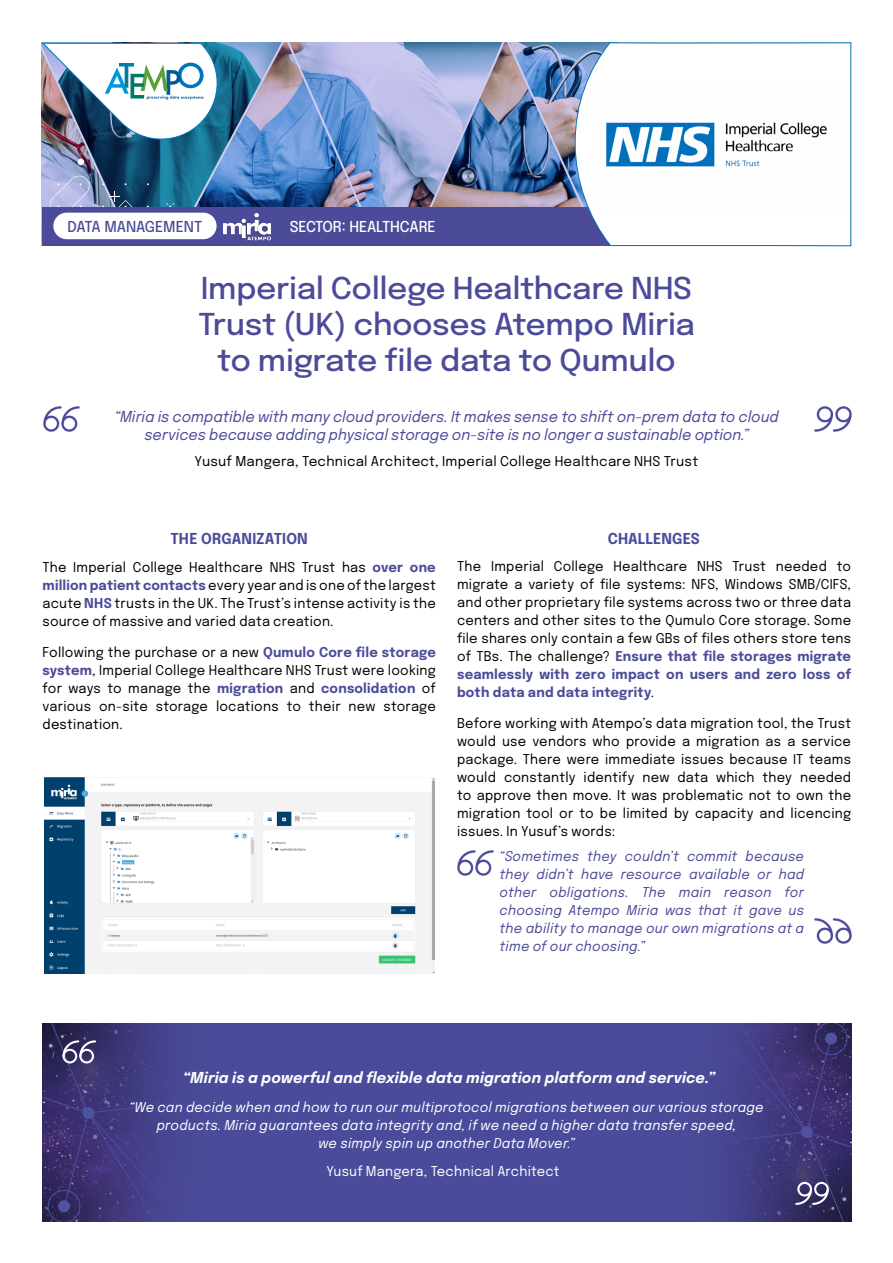
<style>
.page{position:relative;width:893px;height:1263px;background:#fff}
.page>*{position:absolute;margin:0;border:0;box-sizing:border-box;transform-origin:0 0}
.t1{font:500 30px/36px "Epilogue";letter-spacing:-.015em;color:#4b4b9a;text-align:center;scale:1.05 1}
.t2{font:italic 15px/18px "Epilogue";color:#4b4b9a;text-align:center}
.t3{font:italic 700 15px "Epilogue";letter-spacing:.01em;color:#fff}
.t4{font:500 15px "Epilogue";letter-spacing:-.005em;color:#4b4b9a}
.t5{font:700 15px "Epilogue";letter-spacing:.005em;color:#4b4b9a;scale:.96 1}
.t6{font:500 15px "Epilogue";letter-spacing:-.005em;color:#fff}
.t7{font:13.5px/18px "Epilogue";letter-spacing:.015em;color:#000;text-align:justify}
.t8{font:italic 13.5px/18px "Epilogue";letter-spacing:.02em;color:#4b4b9a;text-align:justify}
.t9{font:italic 13.5px/18px "Epilogue";letter-spacing:.02em;color:#fff;text-align:center}
.t10{font:13.5px "Epilogue";letter-spacing:.015em;color:#fff}
.s1{font-weight:700;color:#4b4b9a}
.s2{color:#494999}
</style>
<div class="page">
<img style="left:42px;top:43px;width:533px;height:164px">
<svg style="left:78px;top:159px;width:6px;height:6px"></svg>
<svg style="left:102px;top:191px;width:30px;height:16px"></svg>
<svg style="left:50px;top:175px;width:39px;height:32px"></svg>
<svg style="left:166px;top:203px;width:8px;height:4px"></svg>
<div style="left:42px;top:207px;width:809px;height:39px;background:#4b4b9a"></div>
<img style="left:42px;top:42px;width:181px;height:103px">
<svg style="left:575px;top:42px;width:276px;height:204px"></svg>
<img style="left:43px;top:1024px;width:808px;height:197px">
<div style="left:814px;top:1182px;width:15px;height:14px;border:2px solid #fff;border-radius:50%"></div>
<div style="left:797px;top:1182px;width:15px;height:14px;border:2px solid #fff;border-radius:50%"></div>
<svg style="left:794px;top:1187px;width:36px;height:18px"></svg>
<img style="left:815px;top:406px;width:36px;height:26px">
<img style="left:44px;top:777px;width:390px;height:197px">
<img style="left:593px;top:81px;width:253px;height:133px">
<img style="left:43px;top:406px;width:37px;height:26px">
<div style="left:63px;top:1049px;width:14px;height:14px;border:2px solid #fff;border-radius:50%"></div>
<div style="left:79px;top:1049px;width:15px;height:14px;border:2px solid #fff;border-radius:50%"></div>
<svg style="left:61px;top:1040px;width:36px;height:18px"></svg>
<div style="left:53px;top:213px;width:164px;height:26px;background:#fff;border-radius:13px"></div>
<img style="left:210px;top:199px;width:75px;height:42px">
<img style="left:457px;top:850px;width:36px;height:26px">
<img style="left:815px;top:919px;width:36px;height:25px">
<p class="t4" style="left:129px;top:217px;width:136px">DATA MANAGEMENT</p>
<p class="t6" style="left:290px;top:215px;width:148px">SECTOR: HEALTHCARE</p>
<p class="t4" style="left:68px;top:216px;width:136px">DATA MANAGEMENT</p>
<h1 class="t1" style="left:198px;top:268px;width:475px">Imperial College Healthcare NHS<br>Trust (UK) chooses Atempo Miria to migrate file data to Qumulo</h1>
<p class="t2" style="left:115px;top:406px;width:665px">“Miria is compatible with many cloud providers. It makes sense to shift on-prem data to cloud services because adding physical storage on-site is no longer a sustainable option.”</p>
<p class="t7" style="left:195px;top:451px;width:505px">Yusuf Mangera, Technical Architect, Imperial College Healthcare NHS Trust</p>
<p class="t5" style="left:171px;top:528px;width:145px">THE ORGANIZATION</p>
<p class="t7" style="left:43px;top:558px;width:395px">The Imperial College Healthcare NHS Trust has <span class="s1">over one million patient contacts</span> every year and is one of the largest acute <span class="s1">NHS</span> trusts in the UK. The Trust’s intense activity is the source of massive and varied data creation.</p>
<p class="t7" style="left:43px;top:642px;width:395px">Following the purchase or a new <span class="s1">Qumulo Core file storage system</span>, Imperial College Healthcare NHS Trust were looking for ways to manage the <span class="s1">migration</span> and <span class="s1">consolidation</span> of various on-site storage locations to their new storage destination.</p>
<p class="t5" style="left:608px;top:528px;width:98px">CHALLENGES</p>
<p class="t7" style="left:457px;top:557px;width:396px">The Imperial College Healthcare NHS Trust needed to migrate a variety of file systems: NFS, Windows SMB/CIFS, and other proprietary file systems across two or three data centers and other sites to the Qumulo Core storage. Some file shares only contain a few GBs of files others store tens of TBs. The challenge? <span class="s1">Ensure that file storages migrate seamlessly with zero impact on users and zero loss of both data and data integrity</span>.</p>
<p class="t7" style="left:457px;top:713px;width:396px">Before working with Atempo’s data migration tool, the Trust would use vendors who provide a migration as a service package. There were immediate issues because IT teams would constantly identify new data which they needed to approve then move. It was problematic not to own the migration tool or to be limited by capacity and licencing issues. In Yusuf’s words:</p>
<p class="t8" style="left:500px;top:847px;width:306px"><span class="s2">“</span>Sometimes they couldn’t commit because they didn’t have resource available or had other obligations. The main reason for choosing Atempo Miria was that it gave us the ability to manage our own migrations at a time of our choosing.”</p>
<p class="t3" style="left:183px;top:1066px;width:533px">“Miria is a powerful and flexible data migration platform and service.”</p>
<p class="t9" style="left:129px;top:1097px;width:636px">“We can decide when and how to run our multiprotocol migrations between our various storage products. Miria guarantees data integrity and, if we need a higher data transfer speed,<br>we simply spin up another Data Mover.”</p>
<p class="t10" style="left:326px;top:1162px;width:235px">Yusuf Mangera, Technical Architect</p>
</div>
